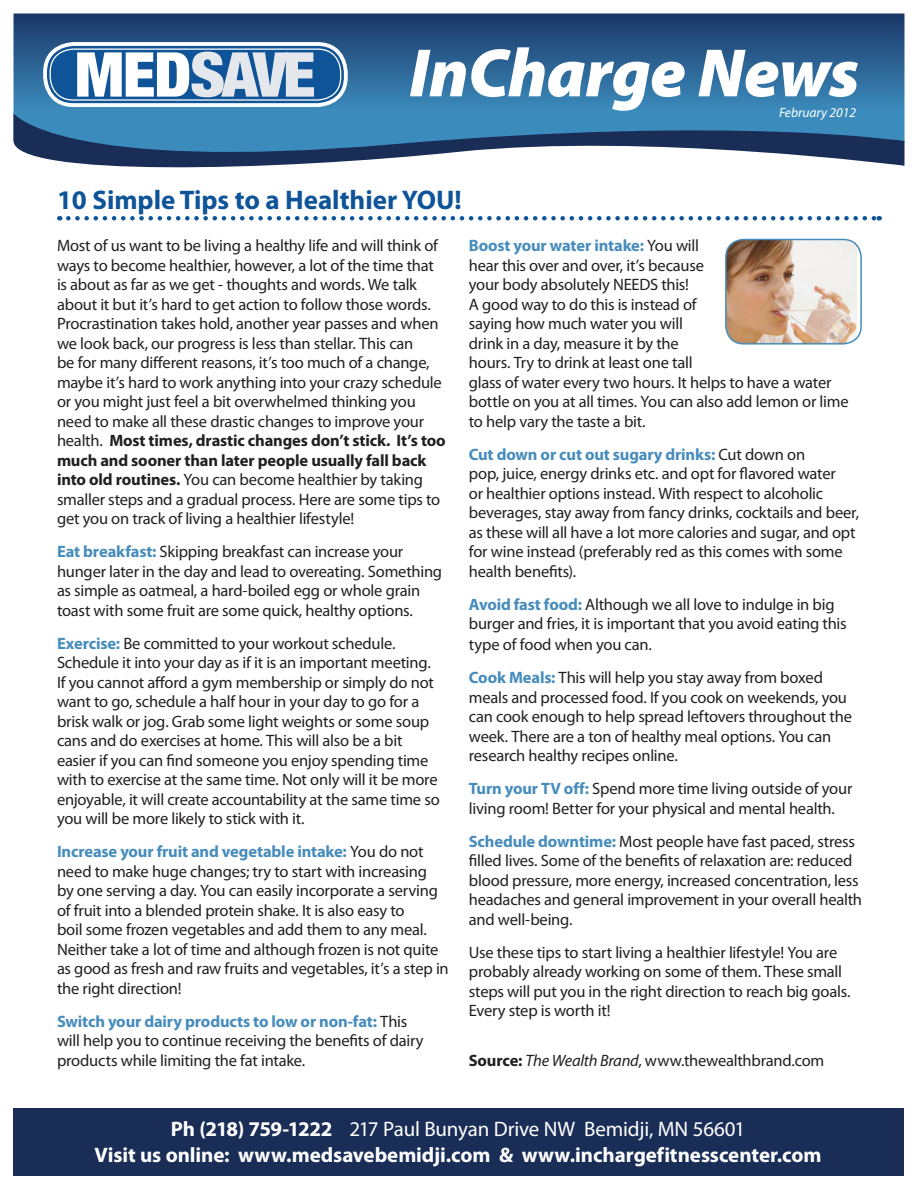
<style>
.page{position:relative;width:918px;height:1188px;background:#fff}
.page>*{position:absolute;margin:0;border:0;box-sizing:border-box;transform-origin:0 0}
.t1{font:italic 900 69px "Myriad Pro";letter-spacing:-.015em;color:#fff}
.t2{font:900 condensed 61.8px "Helvetica Neue";letter-spacing:-.035em;color:#e4e8ed;scale:1.05 1}
.Headline{font:700 27px "Myriad Pro";color:#0f5498}
.t3{font:700 21px "Myriad Pro";letter-spacing:-.005em;color:#fff}
.t4{font:21px "Myriad Pro";letter-spacing:-.01em;color:#fff}
.t5{font:16.5px/19.5px "Myriad Pro";letter-spacing:-.015em;color:#231f20}
.t6{font:italic 13.5px "Myriad Pro";color:#fff}
.s1{color:#fff}
.s2{font-weight:700}
.s3{font-weight:700;color:#468cbc}
.s4{font-style:italic}
</style>
<div class="page">
<svg style="left:68px;top:216px;width:812px;height:4px"></svg>
<div style="left:14px;top:1108px;width:890px;height:67px;background:#192d57"></div>
<svg style="left:14px;top:14px;width:890px;height:99px;background:#2a5f8f"></svg>
<div style="left:47px;top:46px;width:297px;height:57px;background:#0f5498;border-radius:26px"></div>
<div style="left:43px;top:42px;width:305px;height:65px;border:4px solid #fff;border-radius:28px"></div>
<div style="left:50px;top:48px;width:291px;height:53px;border:1px solid #fff;border-radius:23px"></div>
<svg style="left:14px;top:113px;width:890px;height:55px;fill:#3b8bbc"></svg>
<img style="left:726px;top:239px;width:131px;height:103px">
<div style="left:725px;top:239px;width:137px;height:106px;border:2px solid #468cbc;border-radius:18px"></div>
<p class="t2" style="left:75px;top:37px;width:231px"><span class="s1">MED</span>SAVE</p>
<p class="t1" style="left:409px;top:27px;width:452px">InCharge News</p>
<p class="t6" style="left:779px;top:104px;width:79px">February 2012</p>
<p class="Headline" style="left:57px;top:183px;width:406px">10 Simple Tips to a Healthier YOU!</p>
<p class="t5" style="left:57px;top:236px;width:390px">Most of us want to be living a healthy life and will think of ways to become healthier, however, a lot of the time that is about as far as we get - thoughts and words. We talk about it but it’s hard to get action to follow those words.<br>Procrastination takes hold, another year passes and when we look back, our progress is less than stellar. This can<br>be for many different reasons, it’s too much of a change, maybe it’s hard to work anything into your crazy schedule or you might just feel a bit overwhelmed thinking you need to make all these drastic changes to improve your health. <span class="s2">Most times, drastic changes don’t stick. It’s too much and sooner than later people usually fall back into old routines.</span> You can become healthier by taking smaller steps and a gradual process. Here are some tips to get you on track of living a healthier lifestyle!</p>
<p class="t5" style="left:57px;top:542px;width:387px"><span class="s3">Eat breakfast:</span> Skipping breakfast can increase your hunger later in the day and lead to overeating. Something as simple as oatmeal, a hard-boiled egg or whole grain toast with some fruit are some quick, healthy options.</p>
<p class="t5" style="left:57px;top:633px;width:384px"><span class="s3">Exercise:</span> Be committed to your workout schedule.<br>Schedule it into your day as if it is an important meeting.<br>If you cannot afford a gym membership or simply do not want to go, schedule a half hour in your day to go for a brisk walk or jog. Grab some light weights or some soup cans and do exercises at home. This will also be a bit easier if you can find someone you enjoy spending time with to exercise at the same time. Not only will it be more enjoyable, it will create accountability at the same time so you will be more likely to stick with it.</p>
<p class="t5" style="left:57px;top:842px;width:393px"><span class="s3">Increase your fruit and vegetable intake:</span> You do not need to make huge changes; try to start with increasing<br>by one serving a day. You can easily incorporate a serving of fruit into a blended protein shake. It is also easy to<br>boil some frozen vegetables and add them to any meal.<br>Neither take a lot of time and although frozen is not quite as good as fresh and raw fruits and vegetables, it’s a step in the right direction!</p>
<p class="t5" style="left:57px;top:1011px;width:368px"><span class="s3">Switch your dairy products to low or non-fat:</span> This will help you to continue receiving the benefits of dairy products while limiting the fat intake.</p>
<p class="t5" style="left:469px;top:236px;width:381px"><span class="s3">Boost your water intake:</span> You will<br>hear this over and over, it’s because<br>your body absolutely NEEDS this!<br>A good way to do this is instead of<br>saying how much water you will<br>drink in a day, measure it by the<br>hours. Try to drink at least one tall<br>glass of water every two hours. It helps to have a water bottle on you at all times. You can also add lemon or lime to help vary the taste a bit.</p>
<p class="t5" style="left:469px;top:444px;width:392px"><span class="s3">Cut down or cut out sugary drinks:</span> Cut down on<br>pop, juice, energy drinks etc. and opt for flavored water<br>or healthier options instead. With respect to alcoholic beverages, stay away from fancy drinks, cocktails and beer, as these will all have a lot more calories and sugar, and opt for wine instead (preferably red as this comes with some health benefits).</p>
<p class="t5" style="left:469px;top:594px;width:379px"><span class="s3">Avoid fast food:</span> Although we all love to indulge in big burger and fries, it is important that you avoid eating this</p>
<p class="t5" style="left:469px;top:635px;width:185px">type of food when you can.</p>
<p class="t5" style="left:469px;top:668px;width:385px"><span class="s3">Cook Meals:</span> This will help you stay away from boxed meals and processed food. If you cook on weekends, you can cook enough to help spread leftovers throughout the week. There are a ton of healthy meal options. You can research healthy recipes online.</p>
<p class="t5" style="left:469px;top:779px;width:385px"><span class="s3">Turn your TV off:</span> Spend more time living outside of your living room! Better for your physical and mental health.</p>
<p class="t5" style="left:469px;top:831px;width:395px"><span class="s3">Schedule downtime:</span> Most people have fast paced, stress filled lives. Some of the benefits of relaxation are: reduced blood pressure, more energy, increased concentration, less headaches and general improvement in your overall health and well-being.</p>
<p class="t5" style="left:469px;top:942px;width:383px">Use these tips to start living a healthier lifestyle! You are probably already working on some of them. These small steps will put you in the right direction to reach big goals.<br>Every step is worth it!</p>
<p class="t5" style="left:469px;top:1050px;width:357px"><span class="s2">Source:</span> <span class="s4">The Wealth Brand</span>, www.thewealthbrand.com</p>
<p class="t4" style="left:171px;top:1116px;width:576px"><span class="s2">Ph (218) 759-1222</span> 217 Paul Bunyan Drive NW Bemidji, MN 56601</p>
<p class="t3" style="left:95px;top:1141px;width:729px">Visit us online: www.medsavebemidji.com &amp; www.inchargefitnesscenter.com</p>
</div>
